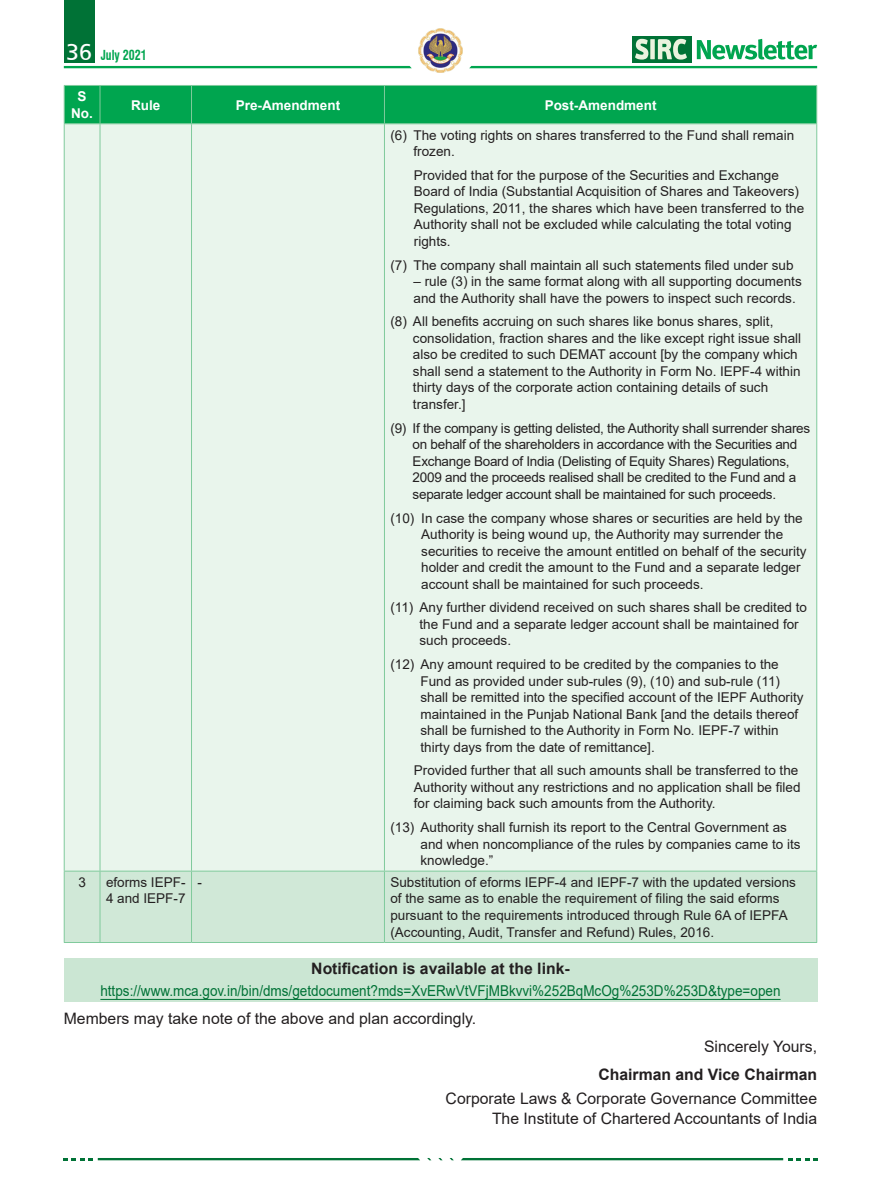
<style>
.page{position:relative;width:881px;height:1187px;background:#fff}
.page>*{position:absolute;margin:0;border:0;box-sizing:border-box;transform-origin:0 0}
.FB{font:15.75px "Arial";color:#231f20}
.FB-2{font:700 15.75px "Arial";color:#231f20}
.FB-3{font:15px "Arial";color:#007236;scale:.9 1}
.Table_Text{font:13.5px/16.5px "Arial";color:#231f20}
.Table_Text-2{font:13.5px/16.5px "Arial";letter-spacing:-.02em;color:#231f20}
.Table_Text-3{font:700 13.5px "Arial";color:#fff}
.t1{font:700 condensed 13.5px "Swiss 721 BT";color:#00a54f;scale:.88 1}
.s1{font-family:"Frutiger";font-weight:400;font-stretch:normal;font-size:24px;color:#fff}
</style>
<div class="page">
<img style="left:418px;top:28px;width:44px;height:44px">
<div style="left:632px;top:36px;width:59px;height:27px;background:#007236"></div>
<div style="left:64px;top:0;width:30px;height:63px;background:#007236"></div>
<svg style="left:635px;top:39px;width:51px;height:21px"></svg>
<svg style="left:696px;top:39px;width:120px;height:21px"></svg>
<svg style="left:469px;top:66px;width:347px;height:2px"></svg>
<svg style="left:64px;top:66px;width:347px;height:2px"></svg>
<svg style="left:98px;top:1158px;width:322px;height:2px"></svg>
<svg style="left:461px;top:1158px;width:321px;height:2px"></svg>
<svg style="left:64px;top:1158px;width:28px;height:2px"></svg>
<svg style="left:788px;top:1158px;width:28px;height:2px"></svg>
<div style="left:64px;top:958px;width:752px;height:43px;background:#cbe6d3"></div>
<hr style="left:100px;top:998px;width:680px;height:1px;background:#007236">
<div style="left:65px;top:86px;width:751px;height:37px;background:#00a54f"></div>
<div style="left:65px;top:124px;width:751px;height:746px;background:#e9f5ec"></div>
<div style="left:65px;top:871px;width:751px;height:71px;background:#d0e8d7"></div>
<hr style="left:64px;top:85px;width:36px;height:1px;background:#80ca9c">
<hr style="left:64px;top:86px;width:1px;height:37px;background:#80ca9c">
<hr style="left:100px;top:85px;width:91px;height:1px;background:#80ca9c">
<hr style="left:100px;top:86px;width:1px;height:37px;background:#80ca9c">
<hr style="left:191px;top:85px;width:193px;height:1px;background:#80ca9c">
<hr style="left:191px;top:86px;width:1px;height:37px;background:#80ca9c">
<hr style="left:384px;top:85px;width:432px;height:1px;background:#80ca9c">
<hr style="left:384px;top:86px;width:1px;height:37px;background:#80ca9c">
<hr style="left:816px;top:86px;width:1px;height:37px;background:#80ca9c">
<hr style="left:64px;top:123px;width:36px;height:1px;background:#80ca9c">
<hr style="left:64px;top:124px;width:1px;height:746px;background:#80ca9c">
<hr style="left:100px;top:123px;width:91px;height:1px;background:#80ca9c">
<hr style="left:100px;top:124px;width:1px;height:746px;background:#80ca9c">
<hr style="left:191px;top:123px;width:193px;height:1px;background:#80ca9c">
<hr style="left:191px;top:124px;width:1px;height:746px;background:#80ca9c">
<hr style="left:384px;top:123px;width:432px;height:1px;background:#80ca9c">
<hr style="left:384px;top:124px;width:1px;height:746px;background:#80ca9c">
<hr style="left:816px;top:124px;width:1px;height:746px;background:#80ca9c">
<hr style="left:64px;top:870px;width:36px;height:1px;background:#80ca9c">
<hr style="left:64px;top:871px;width:1px;height:71px;background:#80ca9c">
<hr style="left:100px;top:870px;width:91px;height:1px;background:#80ca9c">
<hr style="left:100px;top:871px;width:1px;height:71px;background:#80ca9c">
<hr style="left:191px;top:870px;width:193px;height:1px;background:#80ca9c">
<hr style="left:191px;top:871px;width:1px;height:71px;background:#80ca9c">
<hr style="left:384px;top:870px;width:432px;height:1px;background:#80ca9c">
<hr style="left:384px;top:871px;width:1px;height:71px;background:#80ca9c">
<hr style="left:816px;top:871px;width:1px;height:71px;background:#80ca9c">
<hr style="left:64px;top:942px;width:36px;height:1px;background:#80ca9c">
<hr style="left:100px;top:942px;width:91px;height:1px;background:#80ca9c">
<hr style="left:191px;top:942px;width:193px;height:1px;background:#80ca9c">
<hr style="left:384px;top:942px;width:432px;height:1px;background:#80ca9c">
<p class="t1" style="left:66px;top:47px;width:93px"><span class="s1">36</span> July 2021</p>
<p class="Table_Text-3" style="left:78px;top:87px;width:11px">S</p>
<p class="Table_Text-3" style="left:71px;top:103px;width:23px">No.</p>
<p class="Table_Text-3" style="left:131px;top:95px;width:31px">Rule</p>
<p class="Table_Text-3" style="left:236px;top:95px;width:106px">Pre-Amendment</p>
<p class="Table_Text-3" style="left:544px;top:95px;width:113px">Post-Amendment</p>
<p class="Table_Text" style="left:413px;top:126px;width:382px;text-indent:-23px">(6) The voting rights on shares transferred to the Fund shall remain frozen.</p>
<p class="Table_Text" style="left:413px;top:167px;width:391px">Provided that for the purpose of the Securities and Exchange Board of India (Substantial Acquisition of Shares and Takeovers)<br>Regulations, 2011, the shares which have been transferred to the Authority shall not be excluded while calculating the total voting rights.</p>
<p class="Table_Text" style="left:390px;top:256px;width:404px">(7) The company shall maintain all such statements filed under sub</p>
<p class="Table_Text" style="left:413px;top:273px;width:389px">– rule (3) in the same format along with all supporting documents and the Authority shall have the powers to inspect such records.</p>
<p class="Table_Text" style="left:413px;top:313px;width:389px;text-indent:-23px">(8) All benefits accruing on such shares like bonus shares, split, consolidation, fraction shares and the like except right issue shall also be credited to such DEMAT account [by the company which shall send a statement to the Authority in Form No. IEPF-4 within thirty days of the corporate action containing details of such transfer.]</p>
<p class="Table_Text-2" style="left:412px;top:419px;width:399px;text-indent:-22px">(9) If the company is getting delisted, the Authority shall surrender shares on behalf of the shareholders in accordance with the Securities and Exchange Board of India (Delisting of Equity Shares) Regulations, 2009 and the proceeds realised shall be credited to the Fund and a separate ledger account shall be maintained for such proceeds.</p>
<p class="Table_Text" style="left:421px;top:509px;width:386px;text-indent:-31px">(10) In case the company whose shares or securities are held by the Authority is being wound up, the Authority may surrender the securities to receive the amount entitled on behalf of the security holder and credit the amount to the Fund and a separate ledger account shall be maintained for such proceeds.</p>
<p class="Table_Text" style="left:419px;top:599px;width:389px;text-indent:-29px">(11) Any further dividend received on such shares shall be credited to the Fund and a separate ledger account shall be maintained for such proceeds.</p>
<p class="Table_Text" style="left:420px;top:656px;width:384px;text-indent:-30px">(12) Any amount required to be credited by the companies to the Fund as provided under sub-rules (9), (10) and sub-rule (11) shall be remitted into the specified account of the IEPF Authority maintained in the Punjab National Bank [and the details thereof shall be furnished to the Authority in Form No. IEPF-7 within thirty days from the date of remittance].</p>
<p class="Table_Text" style="left:413px;top:762px;width:388px">Provided further that all such amounts shall be transferred to the<br>Authority without any restrictions and no application shall be filed for claiming back such amounts from the Authority.</p>
<p class="Table_Text" style="left:420px;top:819px;width:381px;text-indent:-30px">(13) Authority shall furnish its report to the Central Government as and when noncompliance of the rules by companies came to its knowledge.”</p>
<p class="Table_Text" style="left:78px;top:873px;width:9px">3</p>
<p class="Table_Text" style="left:106px;top:873px;width:81px">eforms IEPF-<br>4 and IEPF-7</p>
<p class="Table_Text" style="left:197px;top:873px;width:6px">-</p>
<p class="Table_Text" style="left:390px;top:873px;width:407px">Substitution of eforms IEPF-4 and IEPF-7 with the updated versions of the same as to enable the requirement of filing the said eforms pursuant to the requirements introduced through Rule 6A of IEPFA (Accounting, Audit, Transfer and Refund) Rules, 2016.</p>
<p class="FB-2" style="left:311px;top:957px;width:260px">Notification is available at the link-</p>
<p class="FB-3" style="left:100px;top:980px;width:757px">https://www.mca.gov.in/bin/dms/getdocument?mds=XvERwVtVFjMBkvvi%252BqMcOg%253D%253D&amp;type=open</p>
<p class="FB" style="left:64px;top:1007px;width:414px">Members may take note of the above and plan accordingly.</p>
<p class="FB" style="left:703px;top:1035px;width:114px">Sincerely Yours,</p>
<p class="FB-2" style="left:598px;top:1063px;width:220px">Chairman and Vice Chairman</p>
<p class="FB" style="left:445px;top:1087px;width:373px">Corporate Laws &amp; Corporate Governance Committee</p>
<p class="FB" style="left:492px;top:1107px;width:326px">The Institute of Chartered Accountants of India</p>
</div>
